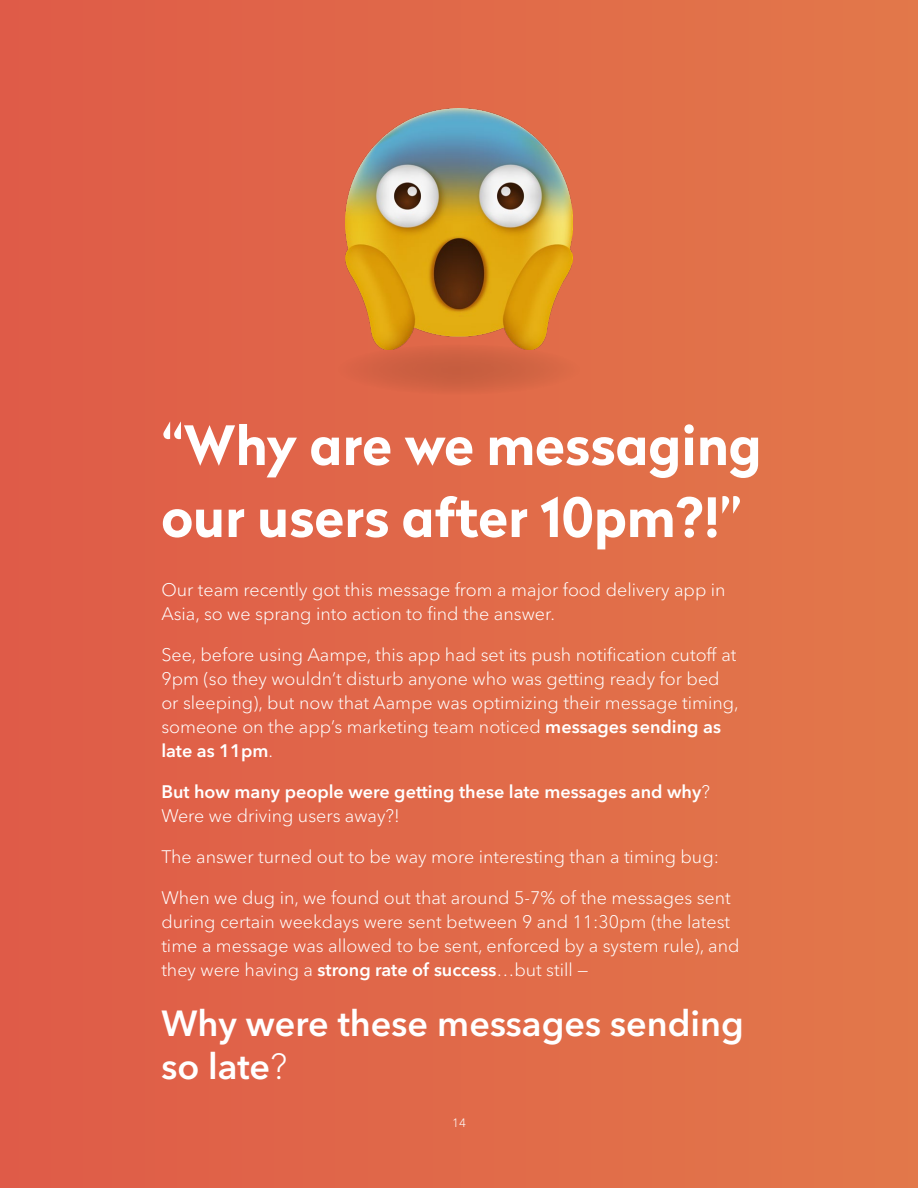
<style>
.page{position:relative;width:918px;height:1188px;background:#fff}
.page>*{position:absolute;margin:0;border:0;box-sizing:border-box;transform-origin:0 0}
.t1{font:700 54px/72px "Radikal";color:#fff}
.t2{font:600 36px/43.2px "Avenir Next Cyr";color:#fff}
.t3{font:300 18px/24px "Avenir Next Cyr";color:#fff}
.t4{font:600 18px/24px "Avenir Next Cyr";color:#fff}
.t5{font:300 12px "Avenir Next Cyr";color:#fff}
.s1{font-weight:600}
.s2{font-weight:300}
</style>
<div class="page">
<div style="left:0;top:0;width:918px;height:1188px;background:linear-gradient(to right,#df5b48,#e2784a)"></div>
<div style="left:337px;top:344px;width:244px;height:51px;background:#d26344;border-radius:50%"></div>
<img style="left:345px;top:109px;width:228px;height:241px">
<p class="t1" style="left:161px;top:408px;width:602px">“Why are we messaging our users after 10pm?!”</p>
<p class="t3" style="left:161px;top:577px;width:566px">Our team recently got this message from a major food delivery app in<br>Asia, so we sprang into action to find the answer.</p>
<p class="t3" style="left:161px;top:642px;width:579px">See, before using Aampe, this app had set its push notification cutoff at 9pm (so they wouldn’t disturb anyone who was getting ready for bed or sleeping), but now that Aampe was optimizing their message timing, someone on the app’s marketing team noticed <span class="s1">messages sending as late as 11pm</span>.</p>
<p class="t4" style="left:161px;top:779px;width:550px">But how many people were getting these late messages and why<span class="s2">?<br>Were we driving users away?!</span></p>
<p class="t3" style="left:161px;top:844px;width:559px">The answer turned out to be way more interesting than a timing bug:</p>
<p class="t3" style="left:161px;top:885px;width:580px">When we dug in, we found out that around 5-7% of the messages sent during certain weekdays were sent between 9 and 11:30pm (the latest time a message was allowed to be sent, enforced by a system rule), and they were having a <span class="s1">strong rate of success</span>…but still —</p>
<p class="t2" style="left:161px;top:1002px;width:584px">Why were these messages sending so late<span class="s2">?</span></p>
<p class="t5" style="left:452px;top:1116px;width:15px">14</p>
</div>
